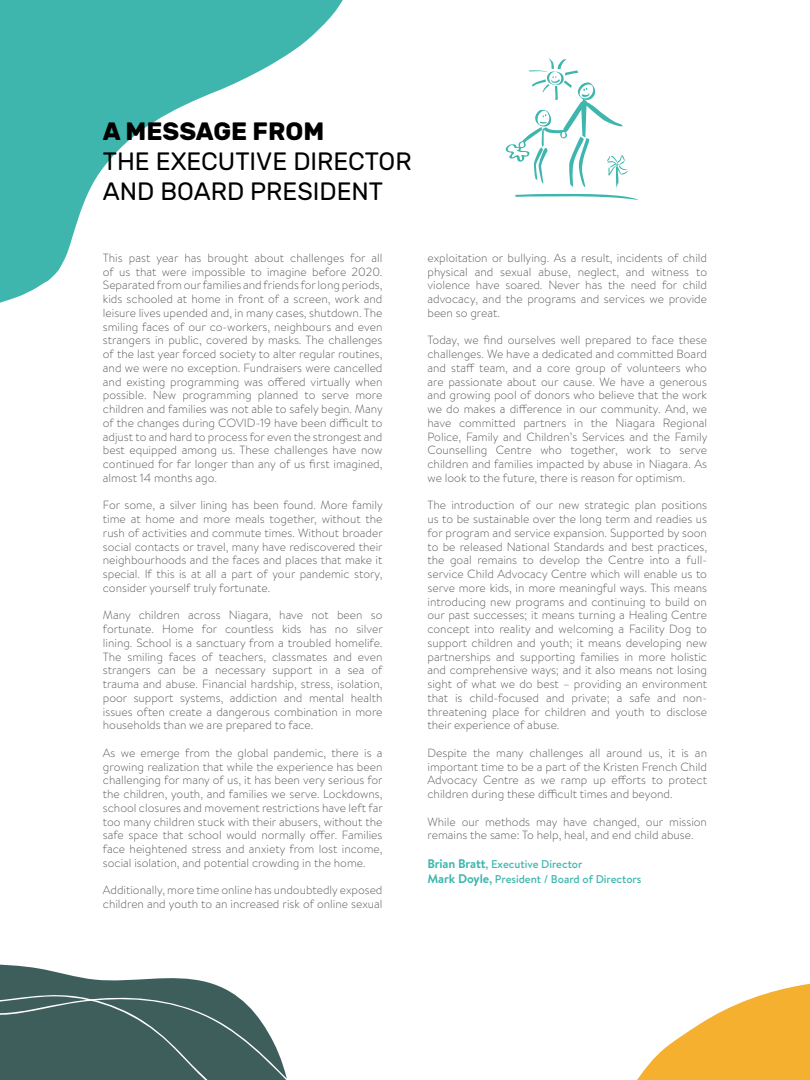
<style>
.page{position:relative;width:810px;height:1080px;background:#fff}
.page>*{position:absolute;margin:0;border:0;box-sizing:border-box;transform-origin:0 0}
.t1{font:25px/30px "Rubik";color:#000}
.t2{font:700 25px "Rubik";color:#000}
.t3{font:300 11.88px/13.8px "Brandon Text";color:#58595b;text-align:justify}
.t4{font:500 11.25px/15px "Brandon Text";color:#3eb6ae}
.s1{font-weight:700;font-size:12.5px}
.s2{font-size:12.5px}
</style>
<div class="page">
<svg style="left:0;top:0;width:343px;height:303px"></svg>
<svg style="left:505px;top:58px;width:133px;height:142px"></svg>
<svg style="left:0;top:964px;width:287px;height:116px;fill:#3d5e5a"></svg>
<svg style="left:637px;top:983px;width:173px;height:97px"></svg>
<h1 class="t2" style="left:103px;top:117px;width:223px">A MESSAGE FROM</h1>
<h1 class="t1" style="left:103px;top:147px;width:310px">THE EXECUTIVE DIRECTOR<br>AND BOARD PRESIDENT</h1>
<p class="t3" style="left:103px;top:250px;width:281px">This past year has brought about challenges for all of us that were impossible to imagine before 2020.<br>Separated from our families and friends for long periods, kids schooled at home in front of a screen, work and leisure lives upended and, in many cases, shutdown. The smiling faces of our co-workers, neighbours and even strangers in public, covered by masks. The challenges of the last year forced society to alter regular routines, and we were no exception. Fundraisers were cancelled and existing programming was offered virtually when possible. New programming planned to serve more children and families was not able to safely begin. Many of the changes during COVID-19 have been difficult to adjust to and hard to process for even the strongest and best equipped among us. These challenges have now continued for far longer than any of us first imagined, almost 14 months ago.</p>
<p class="t3" style="left:103px;top:498px;width:281px">For some, a silver lining has been found. More family time at home and more meals together, without the rush of activities and commute times. Without broader social contacts or travel, many have rediscovered their neighbourhoods and the faces and places that make it special. If this is at all a part of your pandemic story, consider yourself truly fortunate.</p>
<p class="t3" style="left:103px;top:608px;width:281px">Many children across Niagara, have not been so fortunate. Home for countless kids has no silver lining. School is a sanctuary from a troubled homelife.<br>The smiling faces of teachers, classmates and even strangers can be a necessary support in a sea of trauma and abuse. Financial hardship, stress, isolation, poor support systems, addiction and mental health issues often create a dangerous combination in more households than we are prepared to face.</p>
<p class="t3" style="left:103px;top:746px;width:281px">As we emerge from the global pandemic, there is a growing realization that while the experience has been challenging for many of us, it has been very serious for the children, youth, and families we serve. Lockdowns, school closures and movement restrictions have left far too many children stuck with their abusers, without the safe space that school would normally offer. Families face heightened stress and anxiety from lost income, social isolation, and potential crowding in the home.</p>
<p class="t3" style="left:103px;top:883px;width:281px">Additionally, more time online has undoubtedly exposed children and youth to an increased risk of online sexual</p>
<p class="t3" style="left:428px;top:251px;width:281px">exploitation or bullying. As a result, incidents of child physical and sexual abuse, neglect, and witness to violence have soared. Never has the need for child advocacy, and the programs and services we provide been so great.</p>
<p class="t3" style="left:428px;top:333px;width:281px">Today, we find ourselves well prepared to face these challenges. We have a dedicated and committed Board and staff team, and a core group of volunteers who are passionate about our cause. We have a generous and growing pool of donors who believe that the work we do makes a difference in our community. And, we have committed partners in the Niagara Regional Police, Family and Children’s Services and the Family Counselling Centre who together, work to serve children and families impacted by abuse in Niagara. As we look to the future, there is reason for optimism.</p>
<p class="t3" style="left:428px;top:498px;width:281px">The introduction of our new strategic plan positions us to be sustainable over the long term and readies us for program and service expansion. Supported by soon to be released National Standards and best practices, the goal remains to develop the Centre into a full&shy;service Child Advocacy Centre which will enable us to serve more kids, in more meaningful ways. This means introducing new programs and continuing to build on our past successes; it means turning a Healing Centre concept into reality and welcoming a Facility Dog to support children and youth; it means developing new partnerships and supporting families in more holistic and comprehensive ways; and it also means not losing sight of what we do best – providing an environment that is child-focused and private; a safe and non&shy;threatening place for children and youth to disclose their experience of abuse.</p>
<p class="t3" style="left:428px;top:746px;width:281px">Despite the many challenges all around us, it is an important time to be a part of the Kristen French Child Advocacy Centre as we ramp up efforts to protect children during these difficult times and beyond.</p>
<p class="t3" style="left:428px;top:814px;width:281px">While our methods may have changed, our mission remains the same: To help, heal, and end child abuse.</p>
<p class="t4" style="left:428px;top:856px;width:216px"><span class="s1">Brian Bratt</span>, Executive Director<br><span class="s1">Mark Doyle</span><span class="s2">,</span> President / Board of Directors</p>
</div>
